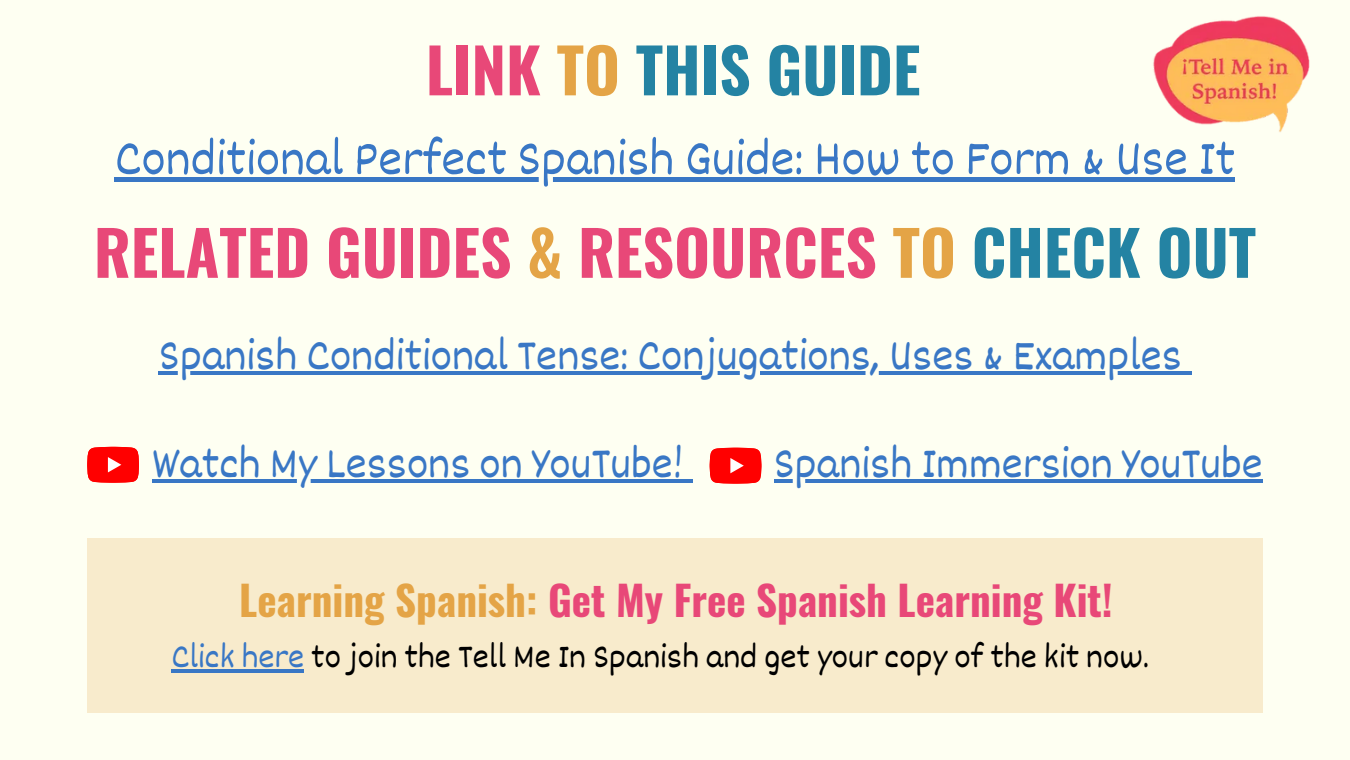
<style>
.page{position:relative;width:1350px;height:760px;background:#fff}
.page>*{position:absolute;margin:0;border:0;box-sizing:border-box;transform-origin:0 0}
.t1{font:700 61.5px "Oswald";color:#e84878}
.t2{font:700 61.5px "Oswald";color:#2483a3}
.t3{font:51px "Dekko";color:#3977c5}
.t4{font:45px "Dekko";color:#3977c5}
.t5{font:700 40.95px "Oswald";color:#e84878}
.t6{font:34.5px "Dekko";color:#000}
.s1{color:#e84878}
.s2{color:#e4a446}
.s3{color:#2483a3}
.s4{color:#3977c5}
</style>
<div class="page">
<div style="left:0;top:0;width:1350px;height:759px;background:#fefff2"></div>
<div style="left:115px;top:177px;width:1120px;height:5px;background:#3977c5"></div>
<div style="left:87px;top:538px;width:1176px;height:174px;background:#f8ebcc"></div>
<hr style="left:171px;top:669px;width:133px;height:3px;background:#3977c5">
<hr style="left:159px;top:371px;width:1023px;height:4px;background:#3977c5">
<svg style="left:1182px;top:371px;width:9px;height:4px"></svg>
<hr style="left:152px;top:479px;width:531px;height:3px;background:#3977c5">
<svg style="left:683px;top:479px;width:9px;height:3px"></svg>
<hr style="left:774px;top:479px;width:489px;height:3px;background:#3977c5">
<svg style="left:87px;top:446px;width:52px;height:36px;background:#fe1f1e"></svg>
<svg style="left:710px;top:447px;width:51px;height:36px;background:#fe1b1b"></svg>
<img style="left:1153px;top:16px;width:157px;height:116px">
<p class="t2" style="left:426px;top:22px;width:496px"><span class="s1">LINK</span> <span class="s2">TO</span> THIS GUIDE</p>
<p class="t3" style="left:115px;top:126px;width:1122px">Conditional Perfect Spanish Guide: How to Form &amp; Use It</p>
<p class="t1" style="left:94px;top:204px;width:1164px">RELATED GUIDES <span class="s2">&amp;</span> RESOURCES <span class="s2">TO</span> <span class="s3">CHECK OUT</span></p>
<p class="t4" style="left:159px;top:327px;width:1025px">Spanish Conditional Tense: Conjugations, Uses &amp; Examples</p>
<p class="t4" style="left:152px;top:435px;width:533px">Watch My Lessons on YouTube!</p>
<p class="t4" style="left:774px;top:435px;width:490px">Spanish Immersion YouTube</p>
<p class="t5" style="left:239px;top:567px;width:875px"><span class="s2">Learning Spanish:</span> Get My Free Spanish Learning Kit!</p>
<p class="t6" style="left:171px;top:635px;width:979px"><span class="s4">Click here</span> to join the Tell Me In Spanish and get your copy of the kit now.</p>
</div>
